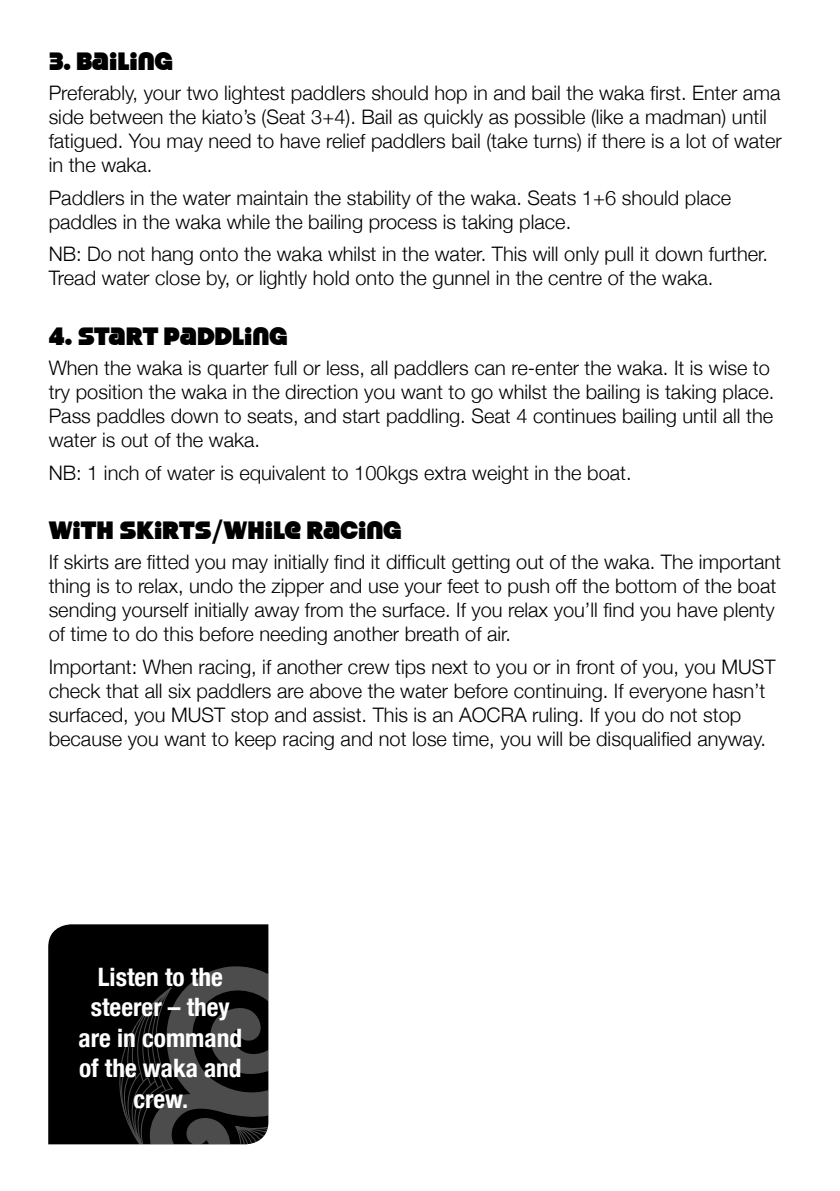
<style>
.page{position:relative;width:840px;height:1191px;background:#fff}
.page>*{position:absolute;margin:0;border:0;box-sizing:border-box;transform-origin:0 0}
.t1{font:25.6px "Strenuous";color:#000}
.t2{font:700 condensed 25.4px/30.4px "Helvetica Neue";color:#fff;text-align:center}
.t3{font:300 20px/24px "Helvetica Neue";color:#000}
</style>
<div class="page">
<div style="left:48px;top:924px;width:220px;height:220px;background:#000001"></div>
<svg style="left:119px;top:966px;width:149px;height:178px;background:#242424"></svg>
<p class="t1" style="left:49px;top:47px;width:126px">3. BAILING</p>
<p class="t3" style="left:49px;top:81px;width:734px">Preferably, your two lightest paddlers should hop in and bail the waka first. Enter ama side between the kiato’s (Seat 3+4). Bail as quickly as possible (like a madman) until fatigued. You may need to have relief paddlers bail (take turns) if there is a lot of water in the waka.</p>
<p class="t3" style="left:49px;top:185px;width:683px">Paddlers in the water maintain the stability of the waka. Seats 1+6 should place paddles in the waka while the bailing process is taking place.</p>
<p class="t3" style="left:49px;top:242px;width:720px">NB: Do not hang onto the waka whilst in the water. This will only pull it down further.<br>Tread water close by, or lightly hold onto the gunnel in the centre of the waka.</p>
<p class="t1" style="left:49px;top:322px;width:240px">4. START PADDLING</p>
<p class="t3" style="left:49px;top:355px;width:726px">When the waka is quarter full or less, all paddlers can re-enter the waka. It is wise to try position the waka in the direction you want to go whilst the bailing is taking place.<br>Pass paddles down to seats, and start paddling. Seat 4 continues bailing until all the water is out of the waka.</p>
<p class="t3" style="left:49px;top:460px;width:584px">NB: 1 inch of water is equivalent to 100kgs extra weight in the boat.</p>
<p class="t1" style="left:49px;top:516px;width:354px">WITH SKIRTS/WHILE RACING</p>
<p class="t3" style="left:49px;top:549px;width:733px">If skirts are fitted you may initially find it difficult getting out of the waka. The important thing is to relax, undo the zipper and use your feet to push off the bottom of the boat sending yourself initially away from the surface. If you relax you’ll find you have plenty of time to do this before needing another breath of air.</p>
<p class="t3" style="left:49px;top:654px;width:728px">Important: When racing, if another crew tips next to you or in front of you, you MUST check that all six paddlers are above the water before continuing. If everyone hasn’t surfaced, you MUST stop and assist. This is an AOCRA ruling. If you do not stop because you want to keep racing and not lose time, you will be disqualified anyway.</p>
<p class="t2" style="left:79px;top:961px;width:165px">Listen to the steerer – they are in command of the waka and crew.</p>
</div>
